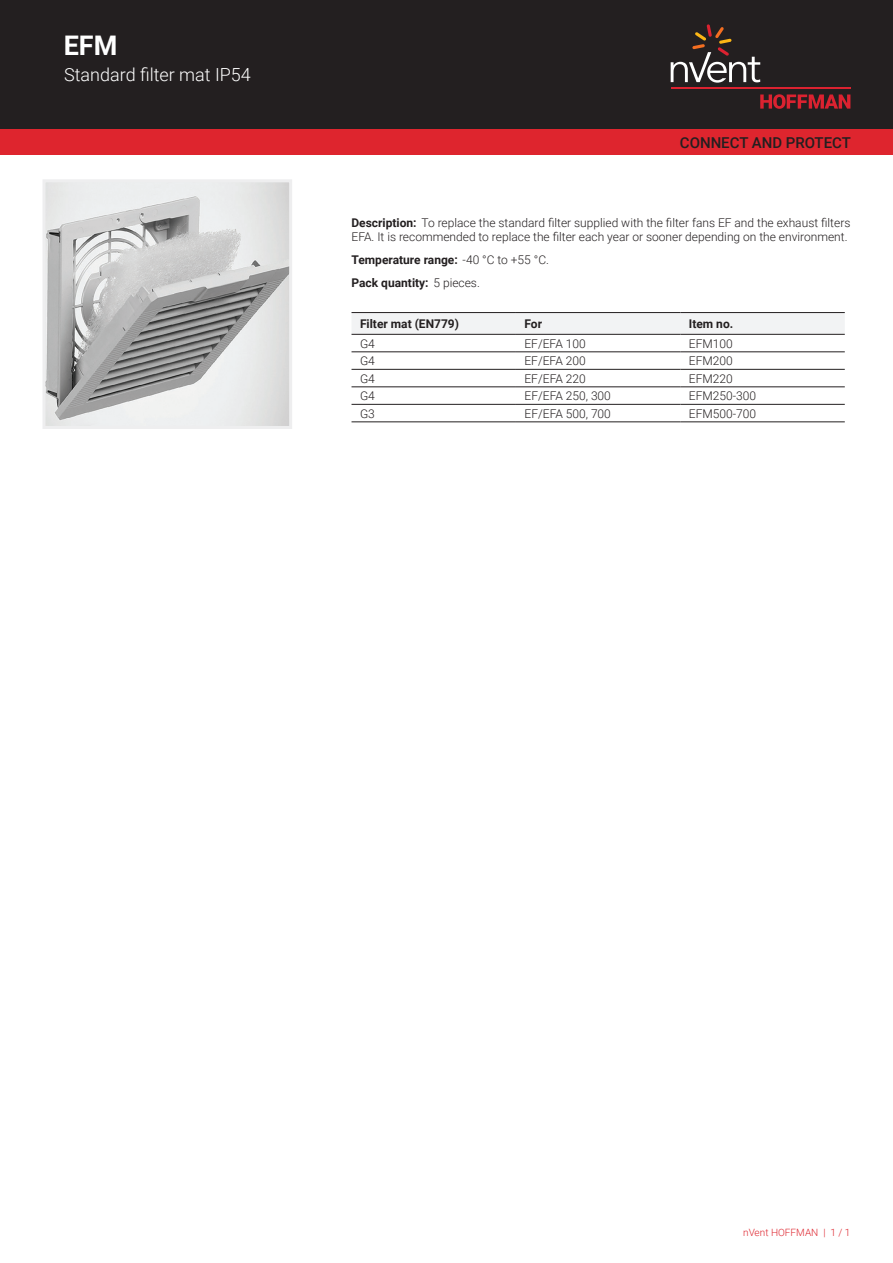
<style>
.page{position:relative;width:893px;height:1263px;background:#fff}
.page>*{position:absolute;margin:0;border:0;box-sizing:border-box;transform-origin:0 0}
.t1{font:700 27px "Roboto";color:#fff}
.t2{font:300 18px "Roboto";color:#fff}
.t3{font:500 15px "Roboto";color:#231f20}
.t4{font:300 12px/14.4px "Roboto";color:#231f20}
.t5{font:700 12px/23px "Roboto";color:#231f20}
.t6{font:300 10.05px "Roboto";color:#de252e}
.s1{font-weight:700}
.s2{font-weight:300}
</style>
<div class="page">
<div style="left:0;top:0;width:893px;height:129px;background:#231f20"></div>
<svg style="left:760px;top:94px;width:90px;height:15px"></svg>
<hr style="left:671px;top:88px;width:179px;height:1px;background:#db2230">
<svg style="left:671px;top:24px;width:89px;height:59px"></svg>
<div style="left:0;top:129px;width:893px;height:26px;background:#de252e"></div>
<svg style="left:351px;top:313px;width:494px;height:21px"></svg>
<hr style="left:351px;top:312px;width:165px;height:1px;background:#231f20">
<hr style="left:516px;top:312px;width:164px;height:1px;background:#231f20">
<hr style="left:680px;top:312px;width:165px;height:1px;background:#231f20">
<hr style="left:351px;top:352px;width:165px;height:1px;background:#231f20">
<hr style="left:516px;top:352px;width:164px;height:1px;background:#231f20">
<hr style="left:680px;top:352px;width:165px;height:1px;background:#231f20">
<hr style="left:351px;top:369px;width:165px;height:1px;background:#231f20">
<hr style="left:516px;top:369px;width:164px;height:1px;background:#231f20">
<hr style="left:680px;top:369px;width:165px;height:1px;background:#231f20">
<hr style="left:351px;top:387px;width:165px;height:1px;background:#231f20">
<hr style="left:516px;top:387px;width:164px;height:1px;background:#231f20">
<hr style="left:680px;top:387px;width:165px;height:1px;background:#231f20">
<hr style="left:351px;top:404px;width:165px;height:1px;background:#231f20">
<hr style="left:516px;top:404px;width:164px;height:1px;background:#231f20">
<hr style="left:680px;top:404px;width:165px;height:1px;background:#231f20">
<hr style="left:351px;top:422px;width:165px;height:1px;background:#231f20">
<hr style="left:516px;top:422px;width:164px;height:1px;background:#231f20">
<hr style="left:680px;top:422px;width:165px;height:1px;background:#231f20">
<hr style="left:351px;top:334px;width:165px;height:1px;background:#231f20">
<hr style="left:516px;top:334px;width:164px;height:1px;background:#231f20">
<hr style="left:680px;top:334px;width:165px;height:1px;background:#231f20">
<img style="left:47px;top:183px;width:241px;height:242px">
<div style="left:43px;top:179px;width:249px;height:250px;border:3px solid #eeeeef"></div>
<h1 class="t1" style="left:64px;top:26px;width:55px">EFM</h1>
<h2 class="t2" style="left:64px;top:62px;width:188px">Standard filter mat IP54</h2>
<p class="t3" style="left:680px;top:132px;width:173px">CONNECT AND PROTECT</p>
<p class="t4" style="left:351px;top:215px;width:500px"><span class="s1">Description:</span> To replace the standard filter supplied with the filter fans EF and the exhaust filters<br>EFA. It is recommended to replace the filter each year or sooner depending on the environment.</p>
<p class="t5" style="left:351px;top:248px;width:199px">Temperature range: <span class="s2">-40 °C to +55 °C.<br></span>Pack quantity: <span class="s2">5 pieces.</span></p>
<p class="t5" style="left:360px;top:312px;width:101px">Filter mat (EN779)</p>
<p class="t5" style="left:524px;top:312px;width:19px">For</p>
<p class="t5" style="left:689px;top:312px;width:46px">Item no.</p>
<p class="t4" style="left:360px;top:336px;width:16px">G4</p>
<p class="t4" style="left:524px;top:336px;width:63px">EF/EFA 100</p>
<p class="t4" style="left:689px;top:336px;width:45px">EFM100</p>
<p class="t4" style="left:360px;top:353px;width:16px">G4</p>
<p class="t4" style="left:524px;top:353px;width:63px">EF/EFA 200</p>
<p class="t4" style="left:689px;top:353px;width:45px">EFM200</p>
<p class="t4" style="left:360px;top:371px;width:16px">G4</p>
<p class="t4" style="left:524px;top:371px;width:63px">EF/EFA 220</p>
<p class="t4" style="left:689px;top:371px;width:45px">EFM220</p>
<p class="t4" style="left:360px;top:388px;width:16px">G4</p>
<p class="t4" style="left:524px;top:388px;width:88px">EF/EFA 250, 300</p>
<p class="t4" style="left:689px;top:388px;width:69px">EFM250-300</p>
<p class="t4" style="left:360px;top:406px;width:16px">G3</p>
<p class="t4" style="left:524px;top:406px;width:88px">EF/EFA 500, 700</p>
<p class="t4" style="left:689px;top:406px;width:69px">EFM500-700</p>
<p class="t6" style="left:743px;top:1226px;width:109px">nVent HOFFMAN | 1 / 1</p>
</div>
